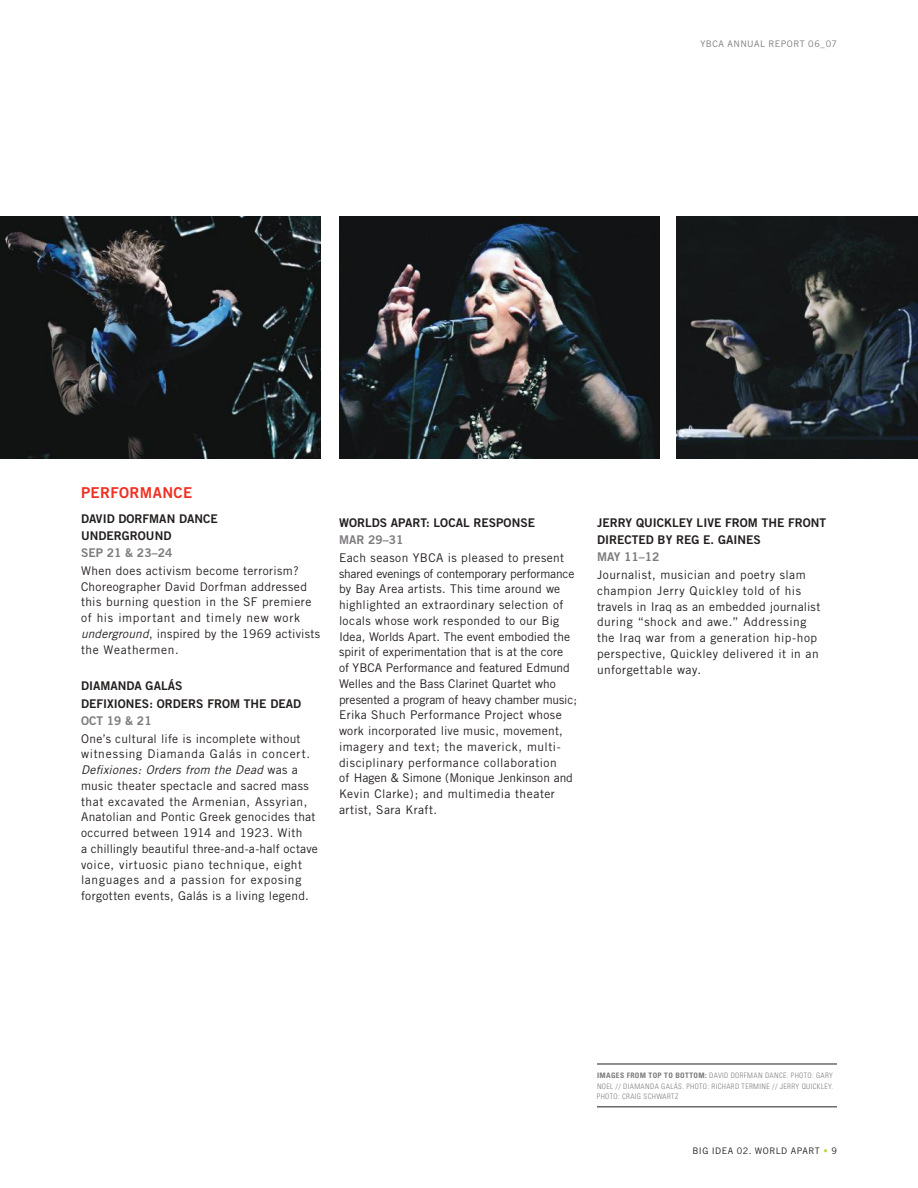
<style>
.page{position:relative;width:918px;height:1188px;background:#fff}
.page>*{position:absolute;margin:0;border:0;box-sizing:border-box;transform-origin:0 0}
.t1{font:15px "Trade Gothic Bold Two";color:#f03023}
.t2{font:12px/15.8px "Trade Gothic";letter-spacing:.03em;color:#241f1f}
.t3{font:12px/17.1px "Trade Gothic Bold Two";letter-spacing:.005em;color:#241f1f}
.t4{font:12px "Trade Gothic Bold Two";letter-spacing:.005em;color:#7d7b7d}
.t5{font:9px "Trade Gothic";letter-spacing:.055em;color:#241f1f}
.t6{font:9px "Trade Gothic";letter-spacing:.055em;color:#7d7b7d}
.t7{font:300 condensed 7.5px/10.5px "Univers";letter-spacing:.05em;color:#7d7b7d;text-align:justify}
.s1{font-style:italic}
.s2{font-weight:700}
.s3{color:#c6d540}
</style>
<div class="page">
<img style="left:0;top:216px;width:321px;height:243px">
<img style="left:339px;top:216px;width:321px;height:243px">
<img style="left:676px;top:216px;width:242px;height:243px">
<hr style="left:597px;top:1064px;width:240px;height:1px;background:#241f1f">
<hr style="left:597px;top:1107px;width:240px;height:1px;background:#241f1f">
<p class="t6" style="left:700px;top:39px;width:138px">YBCA ANNUAL REPORT 06_07</p>
<p class="t1" style="left:81px;top:483px;width:31px">PERFORMANC</p>
<p class="t1" style="left:183px;top:483px;width:11px">E</p>
<p class="t3" style="left:81px;top:510px;width:137px">DAVID DORFMAN DANCE<br>UNDERGROUND</p>
<p class="t4" style="left:81px;top:545px;width:93px">SEP 21 &amp; 23–24</p>
<p class="t2" style="left:81px;top:563px;width:241px">When does activism become terrorism?<br>Choreographer David Dorfman addressed this burning question in the SF premiere of his important and timely new work <span class="s1">underground</span>, inspired by the 1969 activists the Weathermen.</p>
<p class="t3" style="left:81px;top:677px;width:222px">DIAMANDA GALÁS<br>DEFIXIONES: ORDERS FROM THE DEAD</p>
<p class="t4" style="left:81px;top:713px;width:72px">OCT 19 &amp; 21</p>
<p class="t2" style="left:81px;top:730px;width:238px">One’s cultural life is incomplete without witnessing Diamanda Galás in concert.<br><span class="s1">Defixiones: Orders from the Dead</span> was a music theater spectacle and sacred mass that excavated the Armenian, Assyrian, Anatolian and Pontic Greek genocides that occurred between 1914 and 1923. With<br>a chillingly beautiful three-and-a-half octave voice, virtuosic piano technique, eight languages and a passion for exposing forgotten events, Galás is a living legend.</p>
<p class="t3" style="left:339px;top:514px;width:196px">WORLDS APART: LOCAL RESPONSE</p>
<p class="t4" style="left:339px;top:532px;width:66px">MAR 29–31</p>
<p class="t2" style="left:339px;top:550px;width:240px">Each season YBCA is pleased to present shared evenings of contemporary performance by Bay Area artists. This time around we highlighted an extraordinary selection of locals whose work responded to our Big Idea, Worlds Apart. The event embodied the spirit of experimentation that is at the core<br>of YBCA Performance and featured Edmund Welles and the Bass Clarinet Quartet who presented a program of heavy chamber music; Erika Shuch Performance Project whose work incorporated live music, movement, imagery and text; the maverick, multi&shy;disciplinary performance collaboration<br>of Hagen &amp; Simone (Monique Jenkinson and Kevin Clarke); and multimedia theater artist, Sara Kraft.</p>
<p class="t3" style="left:597px;top:514px;width:231px">JERRY QUICKLEY LIVE FROM THE FRONT<br>DIRECTED BY REG E. GAINES</p>
<p class="t4" style="left:597px;top:549px;width:64px">MAY 11–12</p>
<p class="t2" style="left:597px;top:567px;width:225px">Journalist, musician and poetry slam champion Jerry Quickley told of his travels in Iraq as an embedded journalist during “shock and awe.” Addressing the Iraq war from a generation hip-hop perspective, Quickley delivered it in an unforgettable way.</p>
<p class="t7" style="left:597px;top:1070px;width:238px"><span class="s2">IMAGES FROM TOP TO BOTTOM:</span> DAVID DORFMAN DANCE. PHOTO: GARY NOEL // DIAMANDA GALÁS. PHOTO: RICHARD TERMINE // JERRY QUICKLEY.<br>PHOTO: CRAIG SCHWARTZ</p>
<p class="t5" style="left:693px;top:1146px;width:137px">BIG IDEA 02. WORLD APART <span class="s3">•</span></p>
<p class="t5" style="left:797px;top:1146px;width:18px">TEX</p>
</div>
